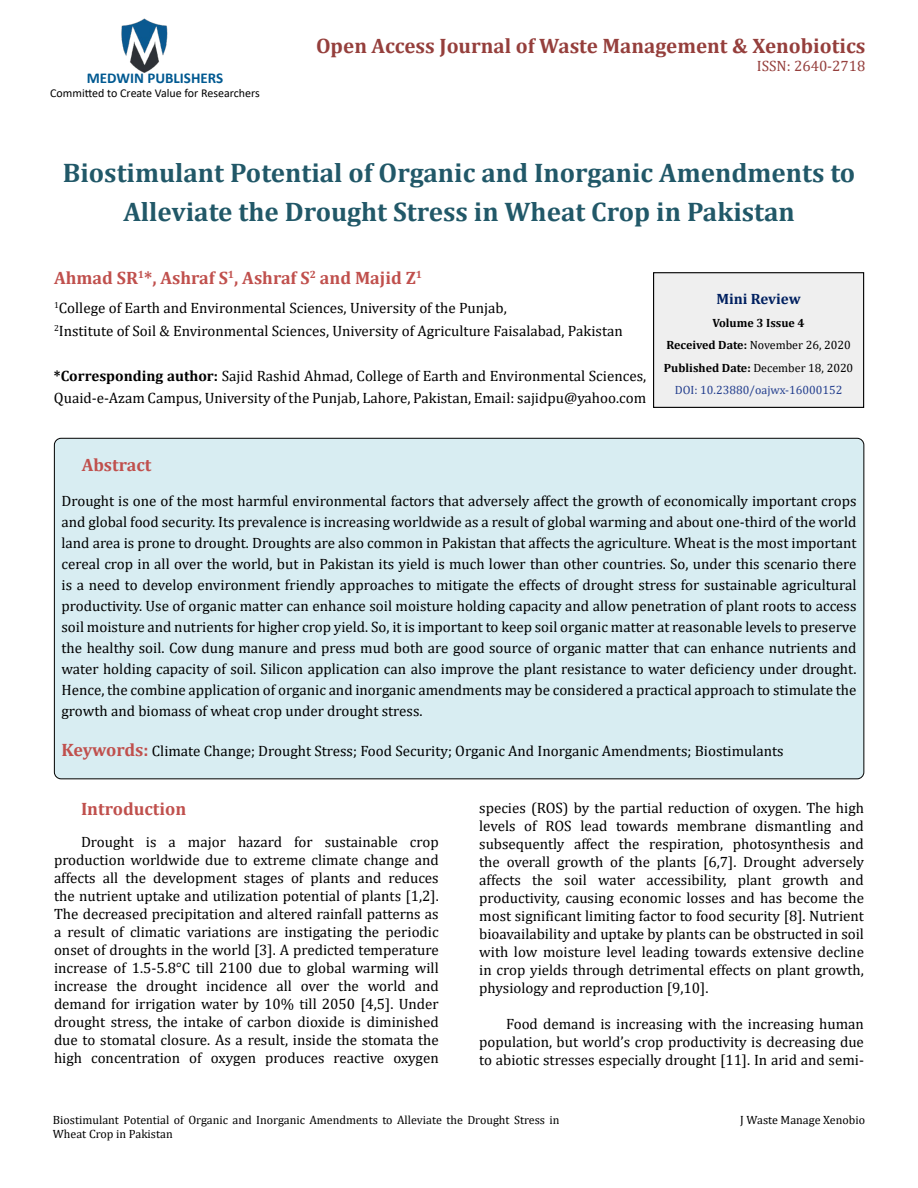
<style>
.page{position:relative;width:918px;height:1188px;background:#fff}
.page>*{position:absolute;margin:0;border:0;box-sizing:border-box;transform-origin:0 0}
.t1{font:700 27px/39px "Cambria";color:#215868;text-align:center}
.t2{font:700 21px "Cambria";color:#953f3c}
.t3{font:700 18px "Cambria";color:#c0504d}
.t4{font:15px/18px "Cambria";color:#000;text-align:justify}
.t5{font:700 15px "Calibri";color:#005991}
.t6{font:15px "Cambria";color:#953f3c}
.t7{font:700 15px "Cambria";color:#002060}
.t8{font:12px/14.4px "Cambria";color:#000}
.t9{font:700 12px/22.5px "Cambria";color:#000;text-align:center}
.t10{font:12px "Calibri";color:#000}
.s1{font-weight:700}
.s2{font-weight:400}
.s3{font-weight:400;color:#25408f}
.s4{font-weight:700;font-size:18px;color:#c0504d}
</style>
<div class="page">
<img style="left:121px;top:18px;width:47px;height:55px">
<div style="left:654px;top:273px;width:210px;height:134px;background:#efefef"></div>
<div style="left:653px;top:272px;width:211px;height:136px;border:1px solid #000"></div>
<div style="left:54px;top:438px;width:810px;height:341px;background:#d8edf2;border-radius:7px"></div>
<p class="t5" style="left:87px;top:67px;width:138px">MEDWIN PUBLISHERS</p>
<p class="t10" style="left:50px;top:85px;width:211px">Committed to Create Value for Researchers</p>
<h2 class="t2" style="left:316px;top:31px;width:551px">Open Access Journal of Waste Management &amp; Xenobiotics</h2>
<p class="t6" style="left:757px;top:57px;width:110px">ISSN: 2640-2718</p>
<h1 class="t1" style="left:63px;top:153px;width:794px">Biostimulant Potential of Organic and Inorganic Amendments to<br>Alleviate the Drought Stress in Wheat Crop in Pakistan</h1>
<p class="t3" style="left:54px;top:265px;width:370px">Ahmad SR<sup>1</sup>*, Ashraf S<sup>1</sup>, Ashraf S<sup>2</sup> and Majid Z<sup>1</sup></p>
<p class="t4" style="left:54px;top:297px;width:570px;line-height:22.5px"><sup>1</sup>College of Earth and Environmental Sciences, University of the Punjab,<br><sup>2</sup>Institute of Soil &amp; Environmental Sciences, University of Agriculture Faisalabad, Pakistan</p>
<p class="t4" style="left:54px;top:364px;width:594px;line-height:22.5px"><span class="s1">*Corresponding author:</span> Sajid Rashid Ahmad, College of Earth and Environmental Sciences,<br>Quaid-e-Azam Campus, University of the Punjab, Lahore, Pakistan, Email: sajidpu@yahoo.com</p>
<p class="t7" style="left:716px;top:289px;width:86px">Mini Review</p>
<p class="t9" style="left:664px;top:311px;width:191px">Volume 3 Issue 4<br>Received Date: <span class="s2">November 26, 2020<br></span>Published Date: <span class="s2">December 18, 2020<br></span><span class="s3">DOI: 10.23880/oajwx-16000152</span></p>
<p class="t3" style="left:82px;top:452px;width:71px">Abstract</p>
<p class="t4" style="left:62px;top:490px;width:797px;line-height:21px">Drought is one of the most harmful environmental factors that adversely affect the growth of economically important crops and global food security. Its prevalence is increasing worldwide as a result of global warming and about one-third of the world land area is prone to drought. Droughts are also common in Pakistan that affects the agriculture. Wheat is the most important cereal crop in all over the world, but in Pakistan its yield is much lower than other countries. So, under this scenario there is a need to develop environment friendly approaches to mitigate the effects of drought stress for sustainable agricultural productivity. Use of organic matter can enhance soil moisture holding capacity and allow penetration of plant roots to access soil moisture and nutrients for higher crop yield. So, it is important to keep soil organic matter at reasonable levels to preserve the healthy soil. Cow dung manure and press mud both are good source of organic matter that can enhance nutrients and water holding capacity of soil. Silicon application can also improve the plant resistance to water deficiency under drought.<br>Hence, the combine application of organic and inorganic amendments may be considered a practical approach to stimulate the growth and biomass of wheat crop under drought stress.</p>
<p class="t4" style="left:62px;top:742px;width:724px"><span class="s4">Keywords:</span> Climate Change; Drought Stress; Food Security; Organic And Inorganic Amendments; Biostimulants</p>
<p class="t3" style="left:81px;top:797px;width:107px">Introduction</p>
<p class="t4" style="left:54px;top:833px;width:386px;text-indent:27px">Drought is a major hazard for sustainable crop production worldwide due to extreme climate change and affects all the development stages of plants and reduces the nutrient uptake and utilization potential of plants [1,2].<br>The decreased precipitation and altered rainfall patterns as a result of climatic variations are instigating the periodic onset of droughts in the world [3]. A predicted temperature increase of 1.5-5.8°C till 2100 due to global warming will increase the drought incidence all over the world and demand for irrigation water by 10% till 2050 [4,5]. Under drought stress, the intake of carbon dioxide is diminished due to stomatal closure. As a result, inside the stomata the high concentration of oxygen produces reactive oxygen</p>
<p class="t4" style="left:479px;top:799px;width:386px">species (ROS) by the partial reduction of oxygen. The high levels of ROS lead towards membrane dismantling and subsequently affect the respiration, photosynthesis and the overall growth of the plants [6,7]. Drought adversely affects the soil water accessibility, plant growth and productivity, causing economic losses and has become the most significant limiting factor to food security [8]. Nutrient bioavailability and uptake by plants can be obstructed in soil with low moisture level leading towards extensive decline in crop yields through detrimental effects on plant growth, physiology and reproduction [9,10].</p>
<p class="t4" style="left:479px;top:1015px;width:386px;text-indent:27px">Food demand is increasing with the increasing human population, but world’s crop productivity is decreasing due to abiotic stresses especially drought [11]. In arid and semi-</p>
<p class="t8" style="left:53px;top:1113px;width:508px">Biostimulant Potential of Organic and Inorganic Amendments to Alleviate the Drought Stress in<br>Wheat Crop in Pakistan</p>
<p class="t8" style="left:740px;top:1113px;width:126px">J Waste Manage Xenobio</p>
</div>
